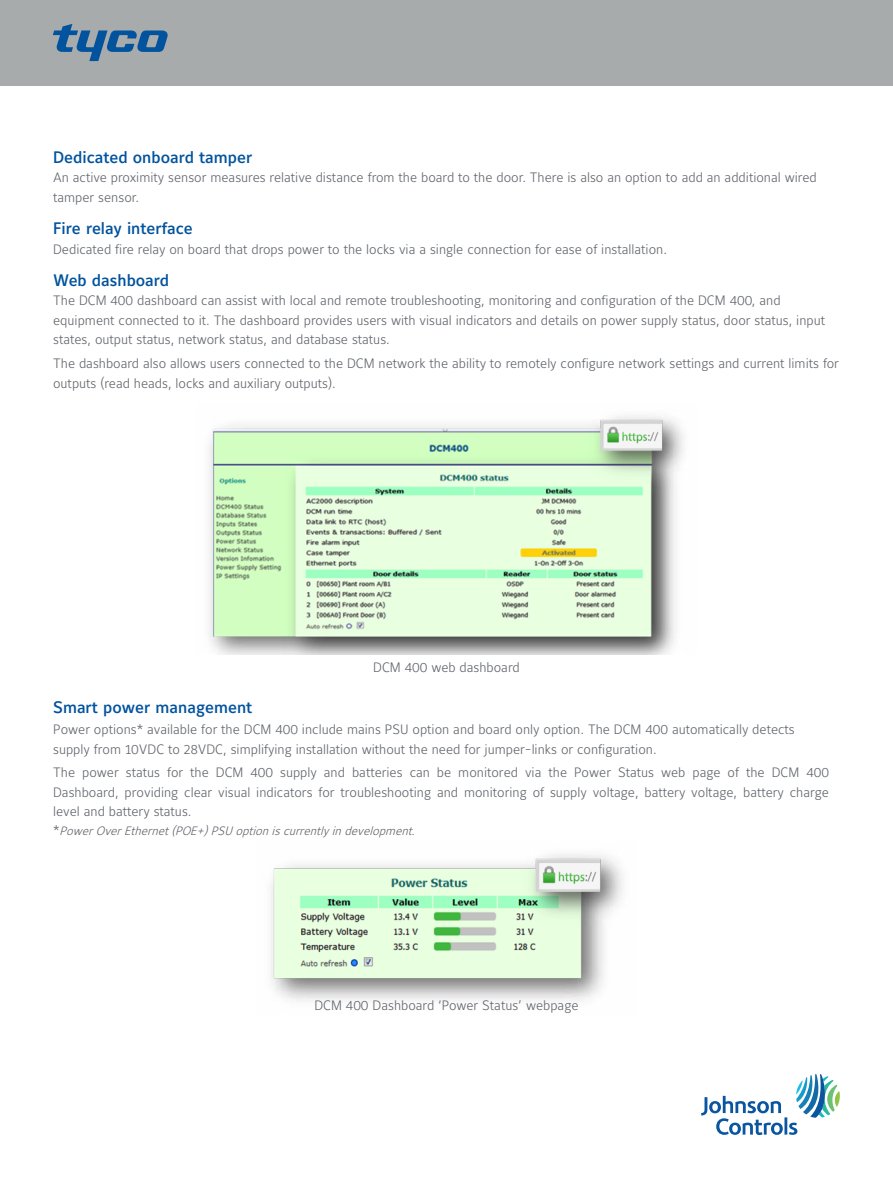
<style>
.page{position:relative;width:893px;height:1188px;background:#fff}
.page>*{position:absolute;margin:0;border:0;box-sizing:border-box;transform-origin:0 0}
.t1{font:500 16.5px "Maurea Jci Lf ML";color:#01539e}
.t2{font:300 13.5px/19.5px "Maurea Jci Lf ML";color:#5f6369}
.t3{font:italic 300 12px "Maurea Jci Lf ML";color:#5f6369}
.s1{font-style:normal;font-size:13.5px}
</style>
<div class="page">
<img style="left:271px;top:854px;width:352px;height:147px">
<svg style="left:701px;top:1074px;width:139px;height:61px"></svg>
<img style="left:209px;top:416px;width:475px;height:239px">
<div style="left:0;top:0;width:893px;height:85px;background:#a8abac"></div>
<svg style="left:53px;top:24px;width:115px;height:37px"></svg>
<p class="t1" style="left:53px;top:147px;width:201px">Dedicated onboard tamper</p>
<p class="t2" style="left:53px;top:168px;width:765px">An active proximity sensor measures relative distance from the board to the door. There is also an option to add an additional wired tamper sensor.</p>
<p class="t1" style="left:53px;top:218px;width:141px">Fire relay interface</p>
<p class="t2" style="left:53px;top:239px;width:615px">Dedicated fire relay on board that drops power to the locks via a single connection for ease of installation.</p>
<p class="t1" style="left:53px;top:270px;width:118px">Web dashboard</p>
<p class="t2" style="left:53px;top:291px;width:773px">The DCM 400 dashboard can assist with local and remote troubleshooting, monitoring and configuration of the DCM 400, and equipment connected to it. The dashboard provides users with visual indicators and details on power supply status, door status, input states, output status, network status, and database status.</p>
<p class="t2" style="left:53px;top:353px;width:787px">The dashboard also allows users connected to the DCM network the ability to remotely configure network settings and current limits for outputs (read heads, locks and auxiliary outputs).</p>
<p class="t2" style="left:373px;top:657px;width:148px">DCM 400 web dashboard</p>
<p class="t1" style="left:53px;top:698px;width:201px">Smart power management</p>
<p class="t2" style="left:53px;top:719px;width:743px;line-height:20px">Power options* available for the DCM 400 include mains PSU option and board only option. The DCM 400 automatically detects supply from 10VDC to 28VDC, simplifying installation without the need for jumper-links or configuration.</p>
<p class="t2" style="left:53px;top:763px;width:777px;text-align:justify">The power status for the DCM 400 supply and batteries can be monitored via the Power Status web page of the DCM 400<br>Dashboard, providing clear visual indicators for troubleshooting and monitoring of supply voltage, battery voltage, battery charge level and battery status.</p>
<p class="t3" style="left:53px;top:824px;width:367px"><span class="s1">*</span> PowerOverEthernet(POE+)PSU optioniscurrentlyindevelopment.</p>
<p class="t2" style="left:314px;top:995px;width:266px">DCM 400 Dashboard ‘Power Status’ webpage</p>
</div>
